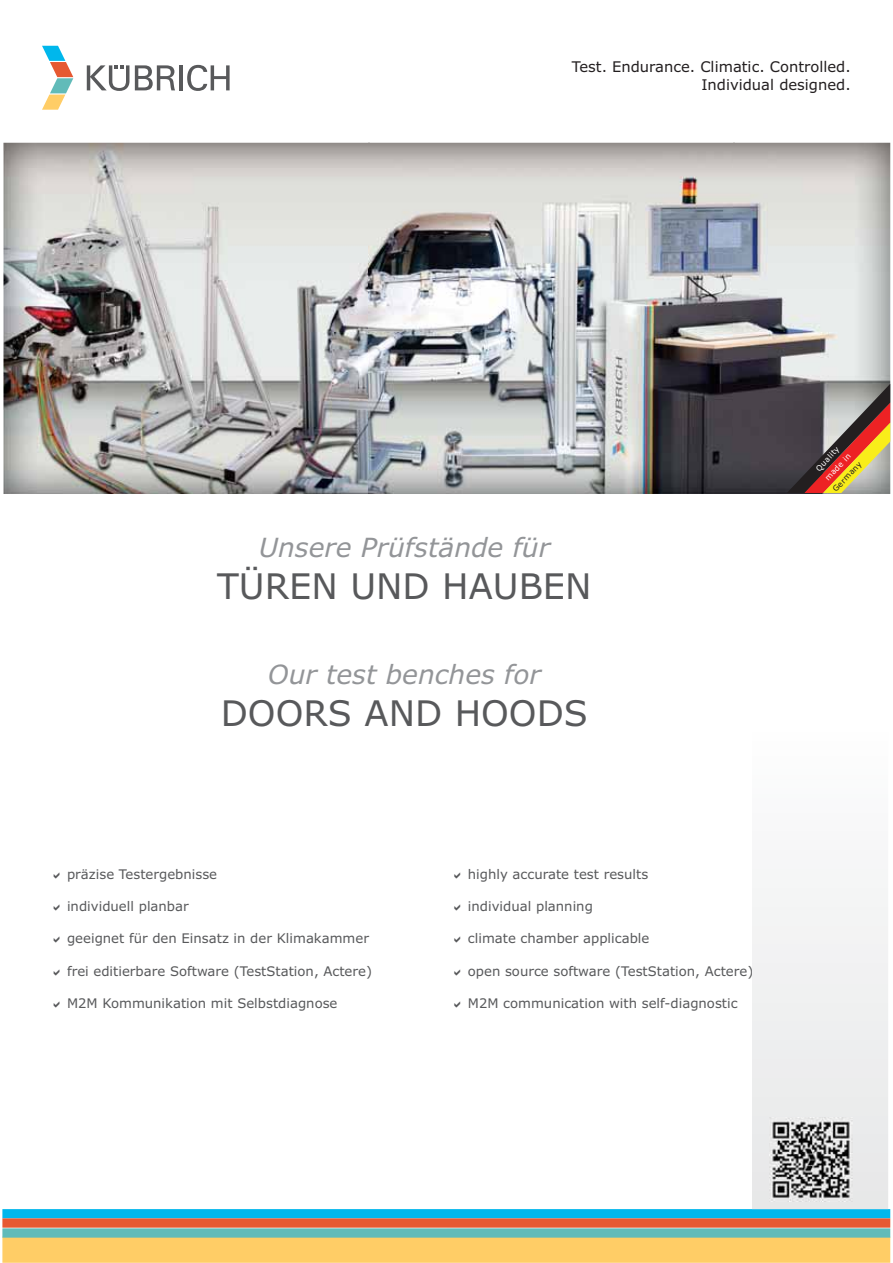
<style>
.page{position:relative;width:893px;height:1263px;background:#fff}
.page>*{position:absolute;margin:0;border:0;box-sizing:border-box;transform-origin:0 0}
.t1{font:35.25px "Verdana";color:#58595b}
.t2{font:italic 26.4px "Verdana";color:#939598}
.t3{font:14.7px/17.7px "Verdana";color:#231f20;text-align:right}
.t4{font:13.2px "Verdana";color:#58595b}
.t5{font:7.8px/13.2px "Verdana";color:#fff}
.t6{font:7.8px "Verdana";color:#231f20}
</style>
<div class="page">
<svg style="left:42px;top:46px;width:31px;height:64px"></svg>
<svg style="left:87px;top:65px;width:42px;height:26px"></svg>
<svg style="left:135px;top:65px;width:40px;height:25px"></svg>
<hr style="left:180px;top:65px;width:3px;height:25px;background:#58595b">
<svg style="left:187px;top:65px;width:43px;height:26px"></svg>
<img style="left:3px;top:143px;width:887px;height:351px">
<svg style="left:787px;top:384px;width:103px;height:109px"></svg>
<div style="left:2px;top:1209px;width:888px;height:9px;background:#00b7ec"></div>
<div style="left:2px;top:1218px;width:888px;height:10px;background:#e65932"></div>
<div style="left:2px;top:1237px;width:888px;height:26px;background:#ffcd66"></div>
<div style="left:2px;top:1228px;width:888px;height:10px;background:#61bbb9"></div>
<div style="left:752px;top:888px;width:136px;height:321px;background:#eeeff0"></div>
<img style="left:769px;top:1118px;width:83px;height:83px">
<p class="t3" style="left:572px;top:59px;width:280px">Test. Endurance. Climatic. Controlled.<br>Individual designed.</p>
<h2 class="t2" style="left:259px;top:532px;width:293px">Unsere Prüfstände für</h2>
<h1 class="t1" style="left:217px;top:572px;width:376px">TÜREN UND HAUBEN</h1>
<h2 class="t2" style="left:268px;top:659px;width:275px">Our test benches for</h2>
<h1 class="t1" style="left:221px;top:699px;width:369px">DOORS AND HOODS</h1>
<p class="t4" style="left:67px;top:869px;width:152px">präzise Testergebnisse</p>
<p class="t4" style="left:67px;top:901px;width:123px">individuell planbar</p>
<p class="t4" style="left:67px;top:933px;width:303px">geeignet für den Einsatz in der Klimakammer</p>
<p class="t4" style="left:67px;top:966px;width:306px">frei editierbare Software (TestStation, Actere)</p>
<p class="t4" style="left:67px;top:998px;width:272px">M2M Kommunikation mit Selbstdiagnose</p>
<p class="t4" style="left:468px;top:869px;width:182px">highly accurate test results</p>
<p class="t4" style="left:468px;top:901px;width:127px">individual planning</p>
<p class="t4" style="left:468px;top:933px;width:183px">climate chamber applicable</p>
<p class="t4" style="left:468px;top:966px;width:287px">open source software (TestStation, Actere)</p>
<p class="t4" style="left:468px;top:998px;width:271px">M2M communication with self-diagnostic</p>
<p class="t5" style="left:812px;top:466px;width:35px;rotate:-47deg">Quality made in</p>
<p class="t6" style="left:832px;top:488px;width:40px;rotate:-47deg">Germany</p>
</div>
